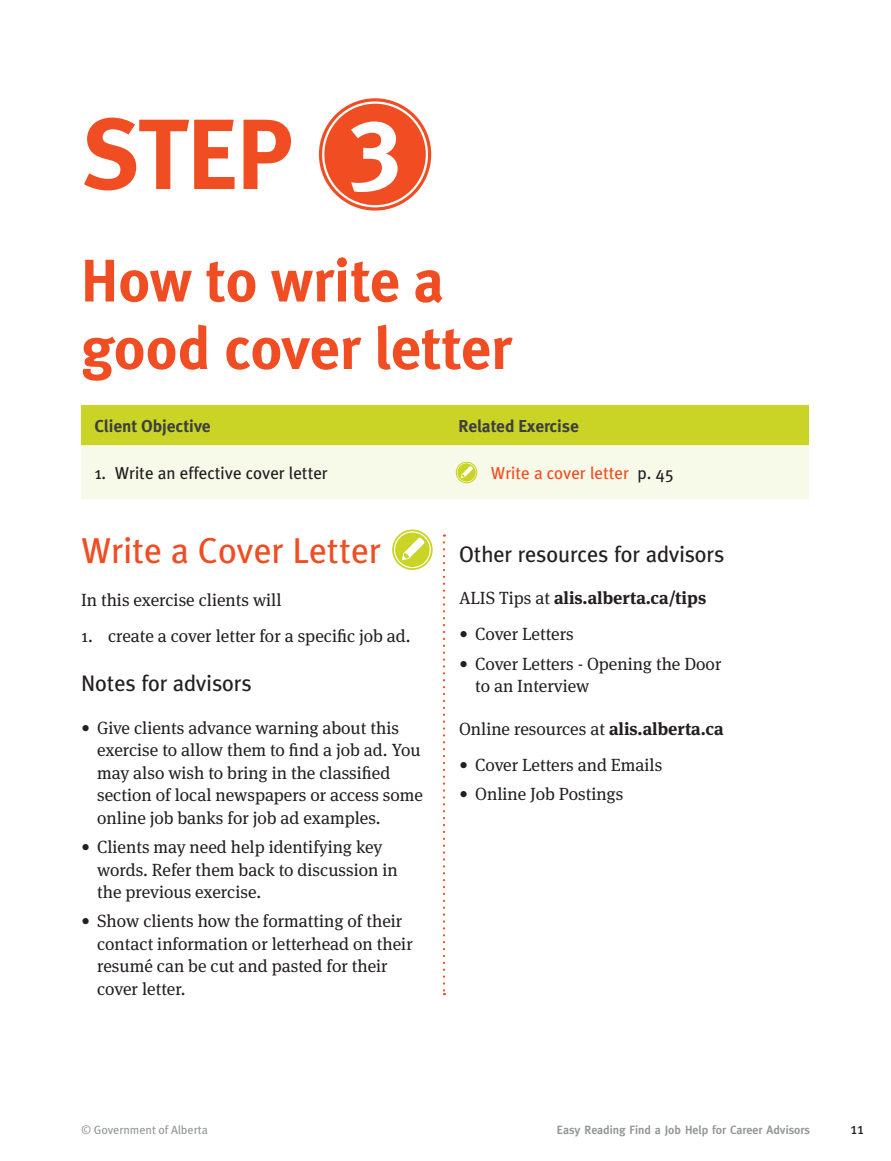
<style>
.page{position:relative;width:891px;height:1161px;background:#fff}
.page>*{position:absolute;margin:0;border:0;box-sizing:border-box;transform-origin:0 0}
.Step{font:99.75px "Meta Bold LF";color:#f04d22}
.A_Head{font:60px/67.5px "Meta Bold LF";color:#f04d22}
.B_Head{font:36px "Meta";color:#f04d22}
.C_Head{font:22.5px "Meta";color:#231f20}
.Body_-_Numbered_Lett{font:17.7px/22.5px "Meta Serif";color:#231f20}
.Body{font:17.7px "Meta Serif";color:#231f20}
.Body-2{font:700 17.7px "Meta Serif";color:#231f20}
.Chart_-_Heads{font:17.25px "Meta Bold LF";color:#3e3e3f}
.t1{font:17.25px "Meta";color:#231f20}
.Chart_-_Body{font:17.25px "Meta";color:#f04d22}
.t2{font:15.75px "Meta";color:#231f20}
.t3{font:12px "Meta Plus Demi";color:#939598}
.t4{font:12px "Meta";color:#939598}
.s1{color:#fff}
.s2{color:#231f20}
.s3{font-weight:400}
.s4{font-weight:700}
</style>
<div class="page">
<div style="left:319px;top:98px;width:112px;height:113px;background:#f04d22;border-radius:50%"></div>
<div style="left:322px;top:101px;width:106px;height:106px;border:2px solid #fff;border-radius:50%"></div>
<svg style="left:443px;top:534px;width:2px;height:461px"></svg>
<svg style="left:81px;top:405px;width:728px;height:94px;background:#e3e995"></svg>
<svg style="left:393px;top:530px;width:39px;height:39px"></svg>
<div style="left:392px;top:529px;width:41px;height:41px;border:2px solid #c9d426;border-radius:50%"></div>
<div style="left:395px;top:533px;width:35px;height:34px;background:#c9d426;border-radius:50%"></div>
<svg style="left:402px;top:537px;width:23px;height:23px"></svg>
<p class="Step" style="left:81px;top:95px;width:323px">STEP <span class="s1">3</span></p>
<p class="A_Head" style="left:81px;top:246px;width:432px">How to write a good cover letter</p>
<p class="Chart_-_Heads" style="left:94px;top:416px;width:118px">Client Objective</p>
<p class="Chart_-_Heads" style="left:459px;top:416px;width:122px">Related Exercise</p>
<p class="t1" style="left:94px;top:463px;width:235px">1. Write an effective cover letter</p>
<p class="Chart_-_Body" style="left:491px;top:463px;width:185px">Write a cover letter <span class="s2">p. 45</span></p>
<p class="B_Head" style="left:81px;top:530px;width:301px">Write a Cover Letter</p>
<p class="Body" style="left:81px;top:585px;width:202px">In this exercise clients will</p>
<p class="Body_-_Numbered_Lett" style="left:81px;top:622px;width:331px">1. create a cover letter for a specific job ad.</p>
<p class="C_Head" style="left:81px;top:670px;width:172px">Notes for advisors</p>
<p class="Body_-_Numbered_Lett" style="left:97px;top:715px;width:327px;text-indent:-16px">• Give clients advance warning about this exercise to allow them to find a job ad. You may also wish to bring in the classified section of local newspapers or access some online job banks for job ad examples.</p>
<p class="Body_-_Numbered_Lett" style="left:97px;top:834px;width:302px;text-indent:-16px">• Clients may need help identifying key words. Refer them back to discussion in the previous exercise.</p>
<p class="Body_-_Numbered_Lett" style="left:97px;top:908px;width:317px;text-indent:-16px">• Show clients how the formatting of their contact information or letterhead on their resumé can be cut and pasted for their cover letter.</p>
<p class="C_Head" style="left:459px;top:541px;width:267px">Other resources for advisors</p>
<p class="Body-2" style="left:459px;top:583px;width:249px"><span class="s3">ALIS Tips at</span> alis.alberta.ca/tips</p>
<p class="Body_-_Numbered_Lett" style="left:459px;top:621px;width:116px">• Cover Letters</p>
<p class="Body_-_Numbered_Lett" style="left:475px;top:650px;width:248px;text-indent:-16px">• Cover Letters - Opening the Door to an Interview</p>
<p class="Body" style="left:459px;top:714px;width:266px">Online resources at <span class="s4">alis.alberta.ca</span></p>
<p class="Body_-_Numbered_Lett" style="left:459px;top:752px;width:205px">• Cover Letters and Emails</p>
<p class="Body_-_Numbered_Lett" style="left:459px;top:781px;width:166px">• Online Job Postings</p>
<p class="t4" style="left:81px;top:1123px;width:128px">© Government of Alberta</p>
<p class="t3" style="left:557px;top:1123px;width:255px">Easy Reading Find a Job Help for Career Advisors</p>
<p class="t2" style="left:850px;top:1119px;width:15px">11</p>
</div>
